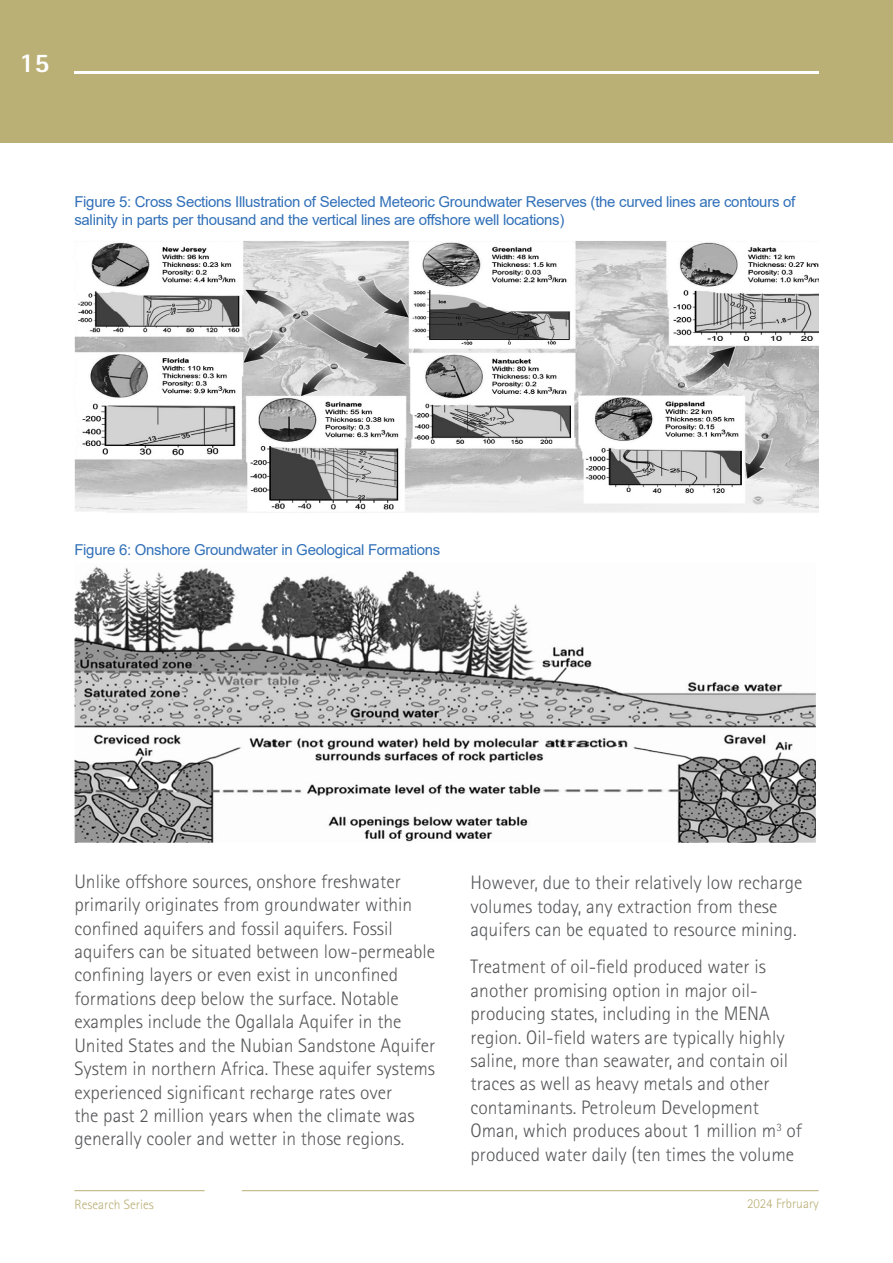
<style>
.page{position:relative;width:893px;height:1263px;background:#fff}
.page>*{position:absolute;margin:0;border:0;box-sizing:border-box;transform-origin:0 0}
.t1{font:800 27px "Rotis Sans Serif Std";color:#fff}
.t2{font:300 19.5px/23.4px "Rotis Sans Serif Std";color:#57585a}
.t3{font:15px/18px "Arial";letter-spacing:-.02em;color:#3170b8}
.t4{font:300 13.5px "Rotis Sans Serif Std";color:#baaf75}
</style>
<div class="page">
<div style="left:0;top:0;width:893px;height:143px;background:#baaf75"></div>
<hr style="left:74px;top:71px;width:745px;height:3px;background:#fff">
<img style="left:74px;top:241px;width:745px;height:272px">
<img style="left:74px;top:567px;width:742px;height:276px">
<hr style="left:74px;top:1190px;width:131px;height:1px;background:#baaf75">
<hr style="left:242px;top:1190px;width:577px;height:1px;background:#baaf75">
<p class="t1" style="left:20px;top:46px;width:32px">15</p>
<p class="t3" style="left:74px;top:192px;width:722px">Figure 5: Cross Sections Illustration of Selected Meteoric Groundwater Reserves (the curved lines are contours of salinity in parts per thousand and the vertical lines are offshore well locations)</p>
<p class="t3" style="left:74px;top:540px;width:367px">Figure 6: Onshore Groundwater in Geological Formations</p>
<p class="t2" style="left:74px;top:870px;width:362px">Unlike offshore sources, onshore freshwater primarily originates from groundwater within confined aquifers and fossil aquifers. Fossil aquifers can be situated between low-permeable confining layers or even exist in unconfined formations deep below the surface. Notable examples include the Ogallala Aquifer in the United States and the Nubian Sandstone Aquifer System in northern Africa. These aquifer systems experienced significant recharge rates over<br>the past 2 million years when the climate was generally cooler and wetter in those regions.</p>
<p class="t2" style="left:471px;top:871px;width:333px">However, due to their relatively low recharge volumes today, any extraction from these aquifers can be equated to resource mining.</p>
<p class="t2" style="left:471px;top:955px;width:333px">Treatment of oil-field produced water is another promising option in major oil&shy;producing states, including in the MENA region. Oil-field waters are typically highly saline, more than seawater, and contain oil traces as well as heavy metals and other contaminants. Petroleum Development Oman, which produces about 1 million m<sup>3</sup> of produced water daily (ten times the volume</p>
<p class="t4" style="left:74px;top:1197px;width:81px">Research Series</p>
<p class="t4" style="left:747px;top:1195px;width:73px">2024 Frbruary</p>
</div>
